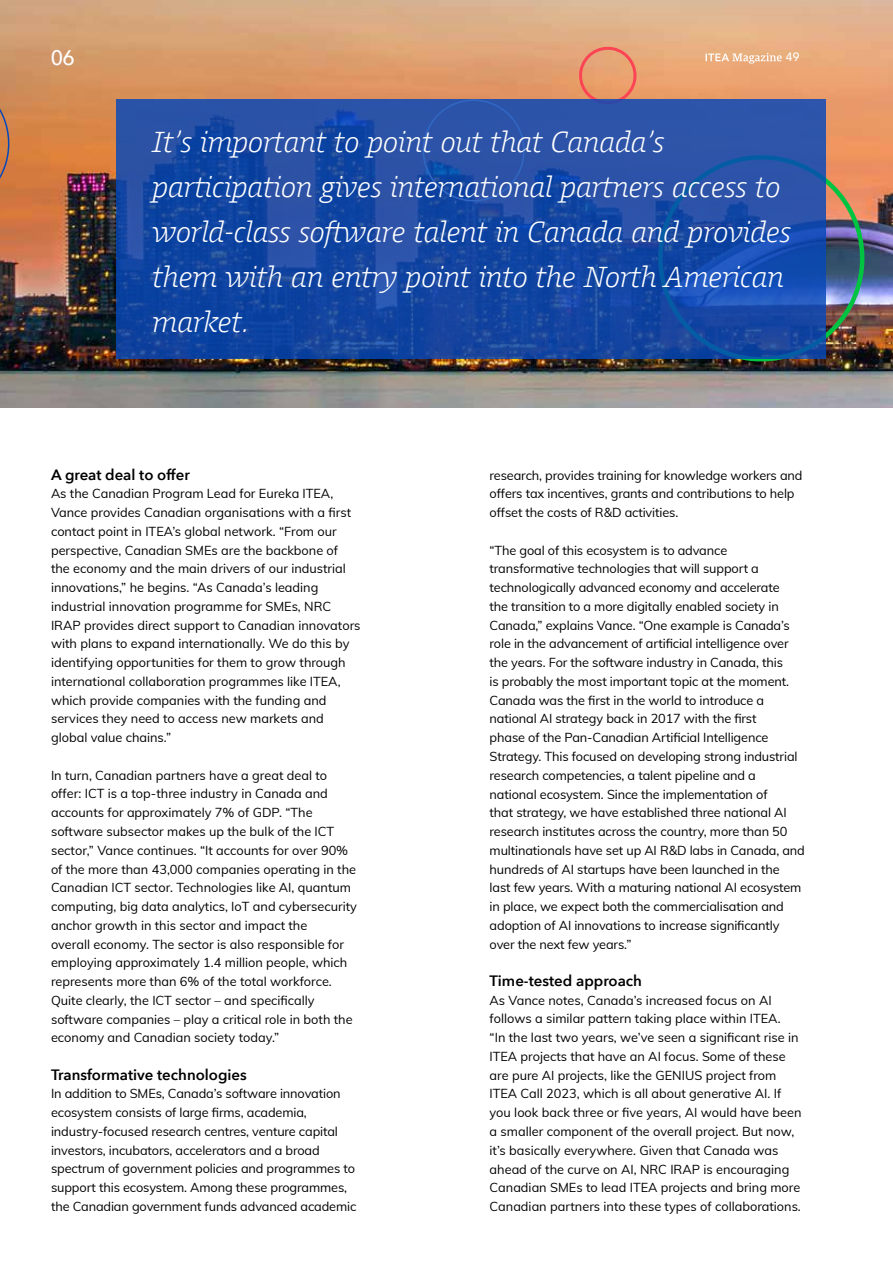
<style>
.page{position:relative;width:893px;height:1263px;background:#fff}
.page>*{position:absolute;margin:0;border:0;box-sizing:border-box;transform-origin:0 0}
.t1{font:italic 300 30px/45px "Harrison Serif Pro";color:#fff}
.t2{font:500 21px "Avenir";color:#fff}
.t3{font:600 15px "Avenir Next";color:#000}
.t4{font:12.75px/18.8px "Muli";letter-spacing:-.005em;color:#000}
.t5{font:500 12px "Avenir";color:#fff}
</style>
<div class="page">
<img style="left:0;top:0;width:893px;height:408px">
<svg style="left:577px;top:46px;width:60px;height:53px;background:#e9956c"></svg>
<img style="left:656px;top:153px;width:211px;height:211px">
<svg style="left:0;top:66px;width:17px;height:155px;background:#c87e4d"></svg>
<svg style="left:116px;top:99px;width:710px;height:260px;background:#1b4aa4"></svg>
<svg style="left:706px;top:53px;width:76px;height:11px"></svg>
<h2 class="t2" style="left:51px;top:39px;width:25px">06</h2>
<p class="t5" style="left:786px;top:47px;width:15px">49</p>
<h1 class="t1" style="left:153px;top:116px;width:640px">It’s important to point out that Canada’s participation gives international partners access to world-class software talent in Canada and provides them with an entry point into the North American market.</h1>
<p class="t3" style="left:51px;top:461px;width:140px">A great deal to offer</p>
<p class="t4" style="left:51px;top:484px;width:311px">As the Canadian Program Lead for Eureka ITEA, Vance provides Canadian organisations with a first contact point in ITEA’s global network. “From our perspective, Canadian SMEs are the backbone of<br>the economy and the main drivers of our industrial innovations,” he begins. “As Canada’s leading industrial innovation programme for SMEs, NRC IRAP provides direct support to Canadian innovators with plans to expand internationally. We do this by identifying opportunities for them to grow through international collaboration programmes like ITEA, which provide companies with the funding and services they need to access new markets and global value chains.”</p>
<p class="t4" style="left:51px;top:765px;width:308px">In turn, Canadian partners have a great deal to offer: ICT is a top-three industry in Canada and accounts for approximately 7% of GDP. “The software subsector makes up the bulk of the ICT sector,” Vance continues. “It accounts for over 90% of the more than 43,000 companies operating in the Canadian ICT sector. Technologies like AI, quantum computing, big data analytics, IoT and cybersecurity anchor growth in this sector and impact the<br>overall economy. The sector is also responsible for employing approximately 1.4 million people, which represents more than 6% of the total workforce.<br>Quite clearly, the ICT sector – and specifically software companies – play a critical role in both the economy and Canadian society today.”</p>
<p class="t3" style="left:51px;top:1061px;width:197px">Transformative technologies</p>
<p class="t4" style="left:51px;top:1084px;width:307px">In addition to SMEs, Canada’s software innovation ecosystem consists of large firms, academia, industry-focused research centres, venture capital investors, incubators, accelerators and a broad spectrum of government policies and programmes to support this ecosystem. Among these programmes, the Canadian government funds advanced academic</p>
<p class="t4" style="left:490px;top:465px;width:314px">research, provides training for knowledge workers and offers tax incentives, grants and contributions to help offset the costs of R&amp;D activities.</p>
<p class="t4" style="left:490px;top:540px;width:317px">“The goal of this ecosystem is to advance transformative technologies that will support a technologically advanced economy and accelerate<br>the transition to a more digitally enabled society in Canada,” explains Vance. “One example is Canada’s role in the advancement of artificial intelligence over the years. For the software industry in Canada, this<br>is probably the most important topic at the moment.<br>Canada was the first in the world to introduce a national AI strategy back in 2017 with the first<br>phase of the Pan-Canadian Artificial Intelligence Strategy. This focused on developing strong industrial research competencies, a talent pipeline and a national ecosystem. Since the implementation of<br>that strategy, we have established three national AI research institutes across the country, more than 50 multinationals have set up AI R&amp;D labs in Canada, and hundreds of AI startups have been launched in the<br>last few years. With a maturing national AI ecosystem in place, we expect both the commercialisation and adoption of AI innovations to increase significantly over the next few years.”</p>
<p class="t3" style="left:490px;top:968px;width:154px">Time-tested approach</p>
<p class="t4" style="left:490px;top:990px;width:313px">As Vance notes, Canada’s increased focus on AI follows a similar pattern taking place within ITEA.<br>“In the last two years, we’ve seen a significant rise in ITEA projects that have an AI focus. Some of these are pure AI projects, like the GENIUS project from ITEA Call 2023, which is all about generative AI. If you look back three or five years, AI would have been a smaller component of the overall project. But now, it’s basically everywhere. Given that Canada was ahead of the curve on AI, NRC IRAP is encouraging Canadian SMEs to lead ITEA projects and bring more Canadian partners into these types of collaborations.</p>
</div>
